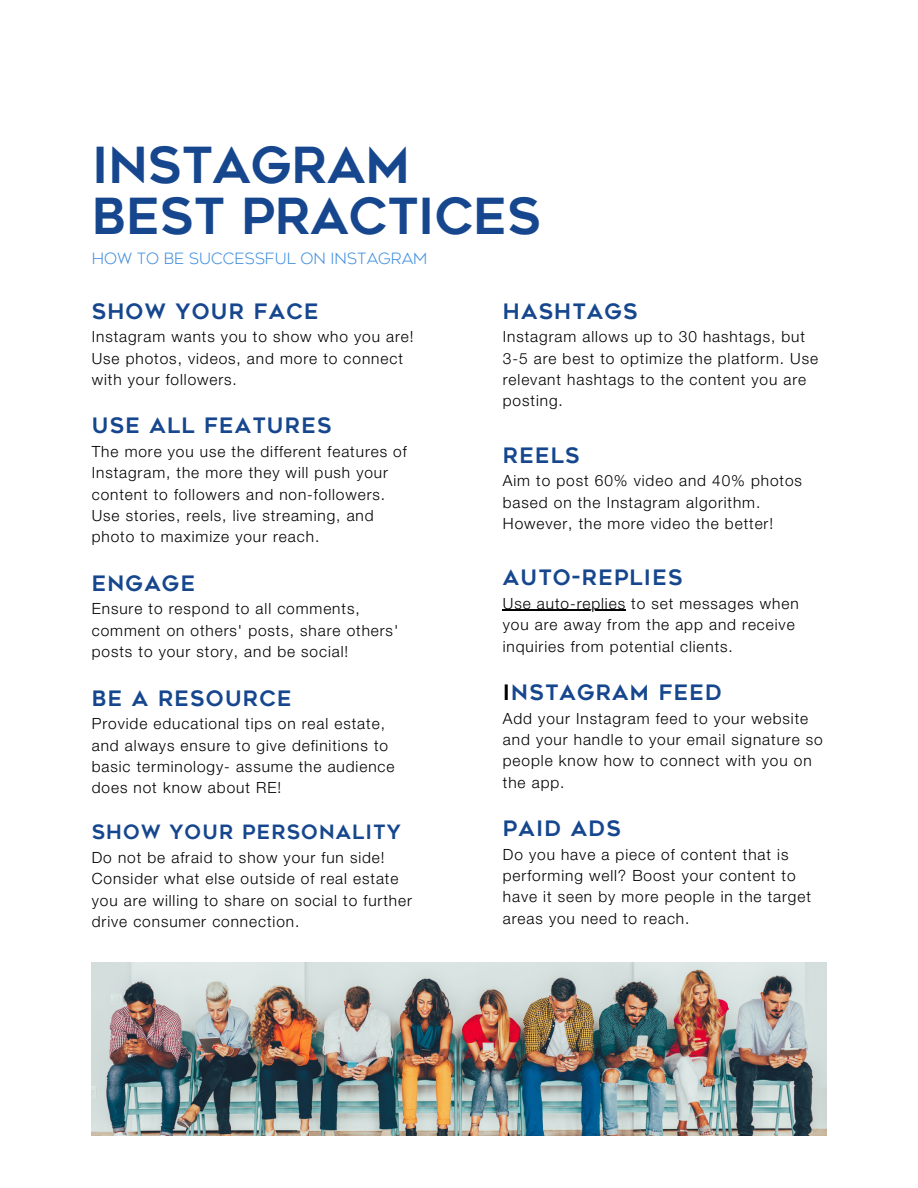
<style>
.page{position:relative;width:918px;height:1188px;background:#fff}
.page>*{position:absolute;margin:0;border:0;box-sizing:border-box;transform-origin:0 0}
.t1{font:49.5px "Geometos";color:#16478e}
.t2{font:21.15px "Geometos";letter-spacing:.06em;color:#16478e}
.t3{font:19.65px "Geometos";letter-spacing:.06em;color:#16478e}
.t4{font:300 15.45px/21.3px "Helvetica Neue LT Std";letter-spacing:.06em;color:#000}
.t5{font:300 15.45px "Geometos Neue";color:#418fde}
.s1{color:#000}
</style>
<div class="page">
<img style="left:92px;top:962px;width:734px;height:174px">
<hr style="left:503px;top:610px;width:123px;height:1px;background:#000">
<p class="t1" style="left:92px;top:146px;width:320px">INSTAGRAM</p>
<p class="t1" style="left:92px;top:196px;width:450px">BEST PRACTICES</p>
<p class="t5" style="left:92px;top:250px;width:337px">HOW TO BE SUCCESSFUL ON INSTAGRAM</p>
<p class="t2" style="left:92px;top:303px;width:228px">SHOW YOUR FACE</p>
<p class="t4" style="left:92px;top:328px;width:323px">Instagram wants you to show who you are!<br>Use photos, videos, and more to connect with your followers.</p>
<p class="t2" style="left:92px;top:417px;width:241px">USE ALL FEATURES</p>
<p class="t4" style="left:92px;top:443px;width:317px">The more you use the different features of Instagram, the more they will push your content to followers and non-followers.<br>Use stories, reels, live streaming, and photo to maximize your reach.</p>
<p class="t2" style="left:92px;top:575px;width:105px">ENGAGE</p>
<p class="t4" style="left:92px;top:600px;width:308px">Ensure to respond to all comments, comment on others' posts, share others' posts to your story, and be social!</p>
<p class="t2" style="left:92px;top:690px;width:201px">BE A RESOURCE</p>
<p class="t4" style="left:92px;top:715px;width:304px">Provide educational tips on real estate, and always ensure to give definitions to basic terminology- assume the audience does not know about RE!</p>
<p class="t3" style="left:92px;top:825px;width:310px">SHOW YOUR PERSONALITY</p>
<p class="t4" style="left:92px;top:849px;width:322px">Do not be afraid to show your fun side!<br>Consider what else outside of real estate you are willing to share on social to further drive consumer connection.</p>
<p class="t2" style="left:503px;top:303px;width:136px">HASHTAGS</p>
<p class="t4" style="left:503px;top:328px;width:317px">Instagram allows up to 30 hashtags, but<br>3-5 are best to optimize the platform. Use relevant hashtags to the content you are posting.</p>
<p class="t2" style="left:503px;top:447px;width:78px">REELS</p>
<p class="t4" style="left:503px;top:472px;width:301px">Aim to post 60% video and 40% photos based on the Instagram algorithm.<br>However, the more video the better!</p>
<p class="t2" style="left:503px;top:569px;width:181px">AUTO-REPLIES</p>
<p class="t4" style="left:503px;top:595px;width:297px">Use auto-replies to set messages when you are away from the app and receive inquiries from potential clients.</p>
<p class="t2" style="left:503px;top:684px;width:220px"><span class="s1">I</span>NSTAGRAM FEED</p>
<p class="t4" style="left:503px;top:710px;width:321px">Add your Instagram feed to your website and your handle to your email signature so people know how to connect with you on the app.</p>
<p class="t2" style="left:503px;top:820px;width:119px">PAID ADS</p>
<p class="t4" style="left:503px;top:846px;width:310px">Do you have a piece of content that is performing well? Boost your content to have it seen by more people in the target areas you need to reach.</p>
</div>
